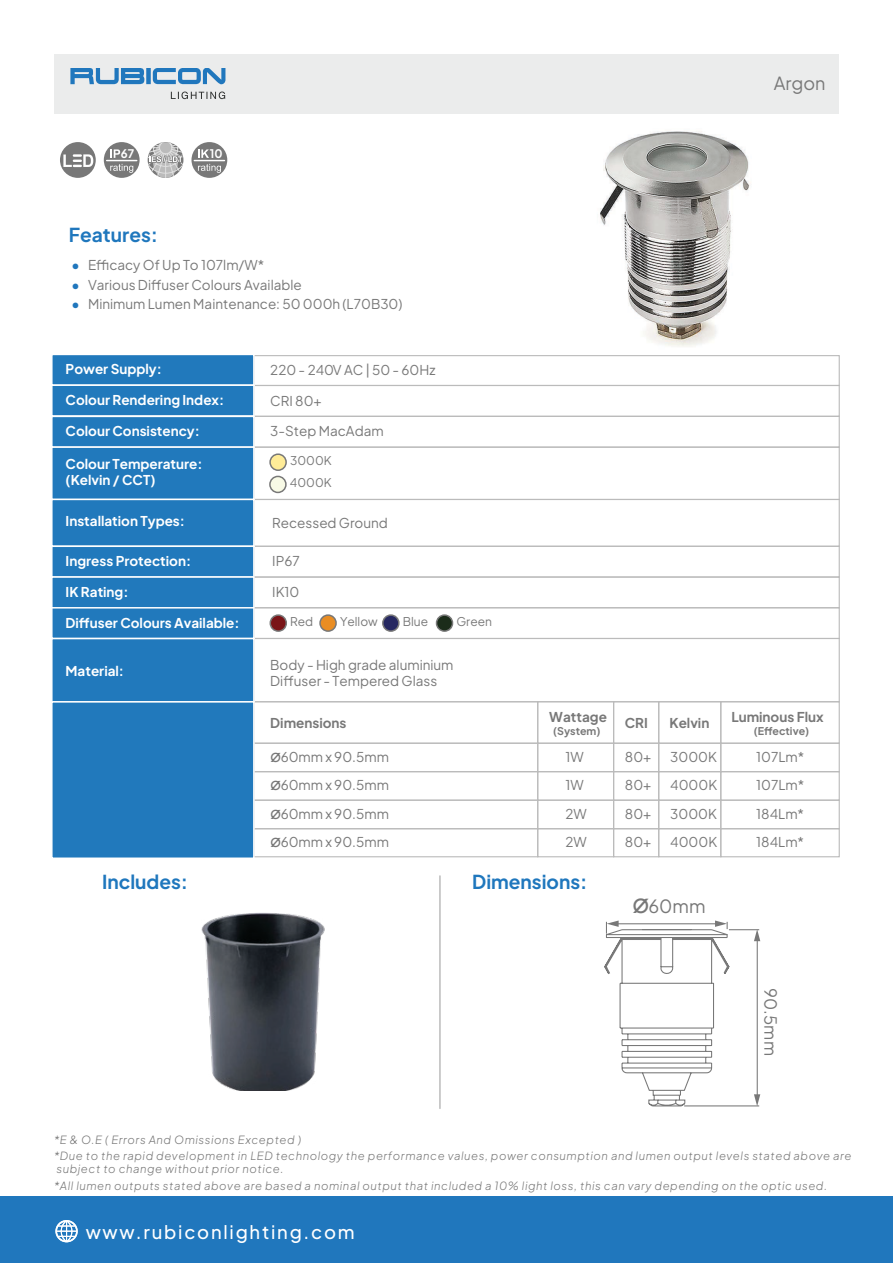
<style>
.page{position:relative;width:893px;height:1263px;background:#fff}
.page>*{position:absolute;margin:0;border:0;box-sizing:border-box;transform-origin:0 0}
.t1{font:700 19.2px "Plus Jakarta Sans";color:#1f77bd}
.t2{font:500 18.45px "Plus Jakarta Sans";letter-spacing:.095em;color:#fff}
.t3{font:18.15px "Plus Jakarta Sans";color:#787878}
.t4{font:18px "Plus Jakarta Sans";color:#787878}
.t5{font:16.65px "Plus Jakarta Sans";color:#787878}
.t6{font:13.5px/28.5px "Plus Jakarta Sans";color:#787878;text-align:justify}
.t7{font:700 13.5px/16.2px "Plus Jakarta Sans";color:#fff}
.t8{font:700 13.5px "Plus Jakarta Sans";color:#787878}
.t9{font:12px "Plus Jakarta Sans";color:#787878}
.t10{font:700 11.85px "Plus Jakarta Sans";color:#fff}
.t11{font:italic 300 11.25px/15.8px "Plus Jakarta Sans";letter-spacing:.05em;color:#787878}
.t12{font:700 10.65px "Plus Jakarta Sans";color:#787878}
.s1{font-weight:700;color:#2077bd}
.s2{font-style:inherit}
.s3{font-size:16.95px}
.s4{font-size:26.7px}
</style>
<div class="page">
<img style="left:535px;top:113px;width:289px;height:234px">
<div style="left:54px;top:54px;width:785px;height:59px;background:#ebecec"></div>
<svg style="left:153px;top:68px;width:72px;height:16px"></svg>
<div style="left:146px;top:68px;width:5px;height:16px;background:#2077bd"></div>
<svg style="left:70px;top:68px;width:74px;height:16px"></svg>
<svg style="left:171px;top:92px;width:54px;height:7px"></svg>
<svg style="left:191px;top:142px;width:36px;height:36px"></svg>
<hr style="left:194px;top:160px;width:30px;height:1px;background:#fff">
<svg style="left:198px;top:149px;width:11px;height:9px"></svg>
<svg style="left:198px;top:164px;width:23px;height:9px"></svg>
<div style="left:60px;top:142px;width:36px;height:36px;background:#787878;border-radius:50%"></div>
<svg style="left:63px;top:154px;width:30px;height:13px"></svg>
<svg style="left:104px;top:142px;width:36px;height:36px"></svg>
<hr style="left:107px;top:160px;width:30px;height:1px;background:#fff">
<svg style="left:110px;top:149px;width:10px;height:9px"></svg>
<svg style="left:110px;top:164px;width:23px;height:9px"></svg>
<svg style="left:148px;top:142px;width:35px;height:36px"></svg>
<div style="left:253px;top:701px;width:285px;height:43px;border:1px solid #bbb"></div>
<div style="left:253px;top:607px;width:587px;height:32px;border:1px solid #bbb"></div>
<div style="left:253px;top:743px;width:285px;height:29px;border:1px solid #bbb"></div>
<div style="left:253px;top:771px;width:285px;height:30px;border:1px solid #bbb"></div>
<div style="left:253px;top:800px;width:285px;height:29px;border:1px solid #bbb"></div>
<div style="left:253px;top:828px;width:285px;height:29px;border:1px solid #bbb"></div>
<div style="left:253px;top:355px;width:587px;height:31px;border:1px solid #bbb"></div>
<div style="left:253px;top:385px;width:587px;height:32px;border:1px solid #bbb"></div>
<div style="left:253px;top:416px;width:587px;height:32px;border:1px solid #bbb"></div>
<div style="left:253px;top:447px;width:587px;height:53px;border:1px solid #bbb"></div>
<div style="left:269px;top:476px;width:18px;height:17px;background:#f8fae6;border:2px solid #787878;border-radius:50%"></div>
<div style="left:253px;top:499px;width:587px;height:48px;border:1px solid #bbb"></div>
<div style="left:253px;top:638px;width:587px;height:64px;border:1px solid #bbb"></div>
<div style="left:537px;top:701px;width:77px;height:43px;border:1px solid #bbb"></div>
<div style="left:658px;top:701px;width:63px;height:43px;border:1px solid #bbb"></div>
<div style="left:537px;top:743px;width:77px;height:29px;border:1px solid #bbb"></div>
<div style="left:658px;top:743px;width:63px;height:29px;border:1px solid #bbb"></div>
<div style="left:720px;top:743px;width:120px;height:29px;border:1px solid #bbb"></div>
<div style="left:537px;top:771px;width:77px;height:30px;border:1px solid #bbb"></div>
<div style="left:658px;top:771px;width:63px;height:30px;border:1px solid #bbb"></div>
<div style="left:720px;top:771px;width:120px;height:30px;border:1px solid #bbb"></div>
<div style="left:658px;top:800px;width:63px;height:29px;border:1px solid #bbb"></div>
<div style="left:720px;top:800px;width:120px;height:29px;border:1px solid #bbb"></div>
<div style="left:537px;top:828px;width:77px;height:29px;border:1px solid #bbb"></div>
<div style="left:658px;top:828px;width:63px;height:29px;border:1px solid #bbb"></div>
<div style="left:720px;top:828px;width:120px;height:29px;border:1px solid #bbb"></div>
<div style="left:537px;top:800px;width:77px;height:29px;border:1px solid #bbb"></div>
<div style="left:253px;top:546px;width:587px;height:32px;border:1px solid #bbb"></div>
<div style="left:613px;top:701px;width:46px;height:43px;border:1px solid #bbb"></div>
<div style="left:613px;top:743px;width:46px;height:29px;border:1px solid #bbb"></div>
<div style="left:613px;top:771px;width:46px;height:30px;border:1px solid #bbb"></div>
<div style="left:613px;top:800px;width:46px;height:29px;border:1px solid #bbb"></div>
<div style="left:613px;top:828px;width:46px;height:29px;border:1px solid #bbb"></div>
<div style="left:720px;top:701px;width:120px;height:43px;border:1px solid #bbb"></div>
<div style="left:51px;top:354px;width:204px;height:32px;background:#2179bc;border:1px solid #fff"></div>
<div style="left:51px;top:384px;width:204px;height:33px;background:#2179bc;border:1px solid #fff"></div>
<div style="left:51px;top:416px;width:204px;height:32px;background:#2179bc;border:1px solid #fff"></div>
<div style="left:51px;top:446px;width:204px;height:54px;background:#2179bc;border:1px solid #fff"></div>
<div style="left:51px;top:499px;width:204px;height:48px;background:#2179bc;border:1px solid #fff"></div>
<div style="left:51px;top:638px;width:204px;height:64px;background:#2179bc;border:1px solid #fff"></div>
<div style="left:51px;top:606px;width:204px;height:33px;background:#2179bc;border:1px solid #fff"></div>
<div style="left:270px;top:614px;width:17px;height:18px;background:#7a1417;border:2px solid #787878;border-radius:50%"></div>
<div style="left:51px;top:545px;width:204px;height:33px;background:#2179bc;border:1px solid #fff"></div>
<div style="left:253px;top:576px;width:587px;height:32px;border:1px solid #bbb"></div>
<div style="left:51px;top:576px;width:204px;height:32px;background:#2179bc;border:1px solid #fff"></div>
<div style="left:270px;top:454px;width:16px;height:16px;background:#ffec98;border-radius:50%"></div>
<div style="left:269px;top:453px;width:18px;height:18px;border:2px solid #787878;border-radius:50%"></div>
<div style="left:51px;top:701px;width:204px;height:158px;background:#2179bc;border:1px solid #fff"></div>
<div style="left:319px;top:614px;width:18px;height:18px;background:#e98d23;border:2px solid #787878;border-radius:50%"></div>
<div style="left:382px;top:614px;width:18px;height:18px;background:#262861;border:2px solid #787878;border-radius:50%"></div>
<div style="left:436px;top:614px;width:17px;height:18px;background:#1b2c1a;border:2px solid #787878;border-radius:50%"></div>
<img style="left:201px;top:912px;width:124px;height:179px">
<hr style="left:439px;top:876px;width:2px;height:232px;background:#bbb">
<hr style="left:684px;top:1105px;width:75px;height:1px;background:#787878">
<hr style="left:729px;top:929px;width:30px;height:1px;background:#787878">
<hr style="left:757px;top:935px;width:1px;height:166px;background:#787878">
<svg style="left:754px;top:929px;width:6px;height:12px"></svg>
<svg style="left:604px;top:920px;width:127px;height:187px"></svg>
<svg style="left:754px;top:1094px;width:6px;height:12px"></svg>
<div style="left:0;top:1196px;width:893px;height:67px;background:#2077bd"></div>
<svg style="left:55px;top:1220px;width:23px;height:22px"></svg>
<p class="t10" style="left:121px;top:143px;width:15px">67</p>
<p class="t10" style="left:210px;top:143px;width:14px">10</p>
<h3 class="t4" style="left:774px;top:68px;width:53px">Argon</h3>
<h1 class="t1" style="left:69px;top:218px;width:91px">Features:</h1>
<p class="t6" style="left:71px;top:250px;width:195px"><span class="s1">•</span> Efficacy Of Up To 107lm/W*</p>
<p class="t6" style="left:71px;top:269px;width:232px"><span class="s1">•</span> Various Diffuser Colours Available</p>
<p class="t6" style="left:71px;top:288px;width:333px"><span class="s1">•</span> Minimum Lumen Maintenance: 50 000h (L70B30)</p>
<p class="t7" style="left:66px;top:359px;width:98px">Power Supply:</p>
<p class="t7" style="left:66px;top:390px;width:160px">Colour Rendering Index:</p>
<p class="t7" style="left:66px;top:421px;width:136px">Colour Consistency:</p>
<p class="t7" style="left:66px;top:454px;width:138px">Colour Temperature: (Kelvin / CCT)</p>
<p class="t7" style="left:66px;top:511px;width:121px">Installation Types:</p>
<p class="t6" style="left:270px;top:354px;width:167px"><span class="s2">220 - 240</span>V AC | 50 - 60Hz</p>
<p class="t6" style="left:270px;top:385px;width:53px">CRI 80+</p>
<p class="t6" style="left:270px;top:415px;width:115px">3-Step MacAdam</p>
<p class="t9" style="left:290px;top:451px;width:43px">3000K</p>
<p class="t9" style="left:290px;top:473px;width:43px">4000K</p>
<p class="t6" style="left:272px;top:507px;width:117px">Recessed Ground</p>
<p class="t7" style="left:66px;top:551px;width:127px">Ingress Protection:</p>
<p class="t7" style="left:66px;top:582px;width:64px">IK Rating:</p>
<p class="t6" style="left:272px;top:576px;width:29px">IK10</p>
<p class="t6" style="left:272px;top:546px;width:29px">IP67</p>
<p class="t7" style="left:66px;top:613px;width:176px">Diffuser Colours Available:</p>
<p class="t9" style="left:290px;top:612px;width:25px">Red</p>
<p class="t9" style="left:340px;top:612px;width:39px">Yellow</p>
<p class="t9" style="left:403px;top:612px;width:27px">Blue</p>
<p class="t9" style="left:456px;top:612px;width:37px">Green</p>
<p class="t7" style="left:66px;top:661px;width:60px">Material:</p>
<p class="t6" style="left:270px;top:656px;width:185px;line-height:16.2px">Body - High grade aluminium<br>Diffuser - Tempered Glass</p>
<p class="t8" style="left:270px;top:711px;width:78px">Dimensions</p>
<p class="t6" style="left:270px;top:741px;width:120px"><span class="s3">ø</span>60mm x 90.5mm <span class="s3">ø</span>60mm x 90.5mm <span class="s3">ø</span>60mm x 90.5mm <span class="s3">ø</span>60mm x 90.5mm</p>
<p class="t8" style="left:549px;top:705px;width:59px">Wattage</p>
<p class="t12" style="left:553px;top:721px;width:49px">(System)</p>
<p class="t6" style="left:565px;top:741px;width:23px;text-align:left">1W<br>1W<br>2W<br>2W</p>
<h1 class="t1" style="left:102px;top:864px;width:88px">Includes:</h1>
<h1 class="t1" style="left:472px;top:864px;width:117px">Dimensions:</h1>
<p class="t8" style="left:625px;top:711px;width:25px">CRI</p>
<p class="t6" style="left:625px;top:741px;width:28px">80+ 80+ 80+ 80+</p>
<p class="t8" style="left:669px;top:711px;width:41px">Kelvin</p>
<p class="t6" style="left:670px;top:741px;width:48px">3000K 4000K 3000K 4000K</p>
<p class="t8" style="left:731px;top:705px;width:94px">Luminous Flux</p>
<p class="t12" style="left:754px;top:721px;width:57px">(Effective)</p>
<p class="t6" style="left:756px;top:741px;width:50px">107Lm* 107Lm* 184Lm* 184Lm*</p>
<h3 class="t3" style="left:632px;top:891px;width:75px"><span class="s4">ø</span>60mm</h3>
<p class="t5" style="left:784px;top:988px;width:69px;rotate:90deg">90.5mm</p>
<p class="t11" style="left:54px;top:1131px;width:799px">*E &amp; O.E ( Errors And Omissions Excepted )<br>*Due to the rapid development in LED technology the performance values, power consumption and lumen output levels stated above are</p>
<p class="t11" style="left:54px;top:1159px;width:775px;line-height:16.5px">subject to change without prior notice.<br>*All lumen outputs stated above are based a nominal output that included a 10% light loss, this can vary depending on the optic used.</p>
<h2 class="t2" style="left:86px;top:1216px;width:270px">www.rubiconlighting.com</h2>
</div>
